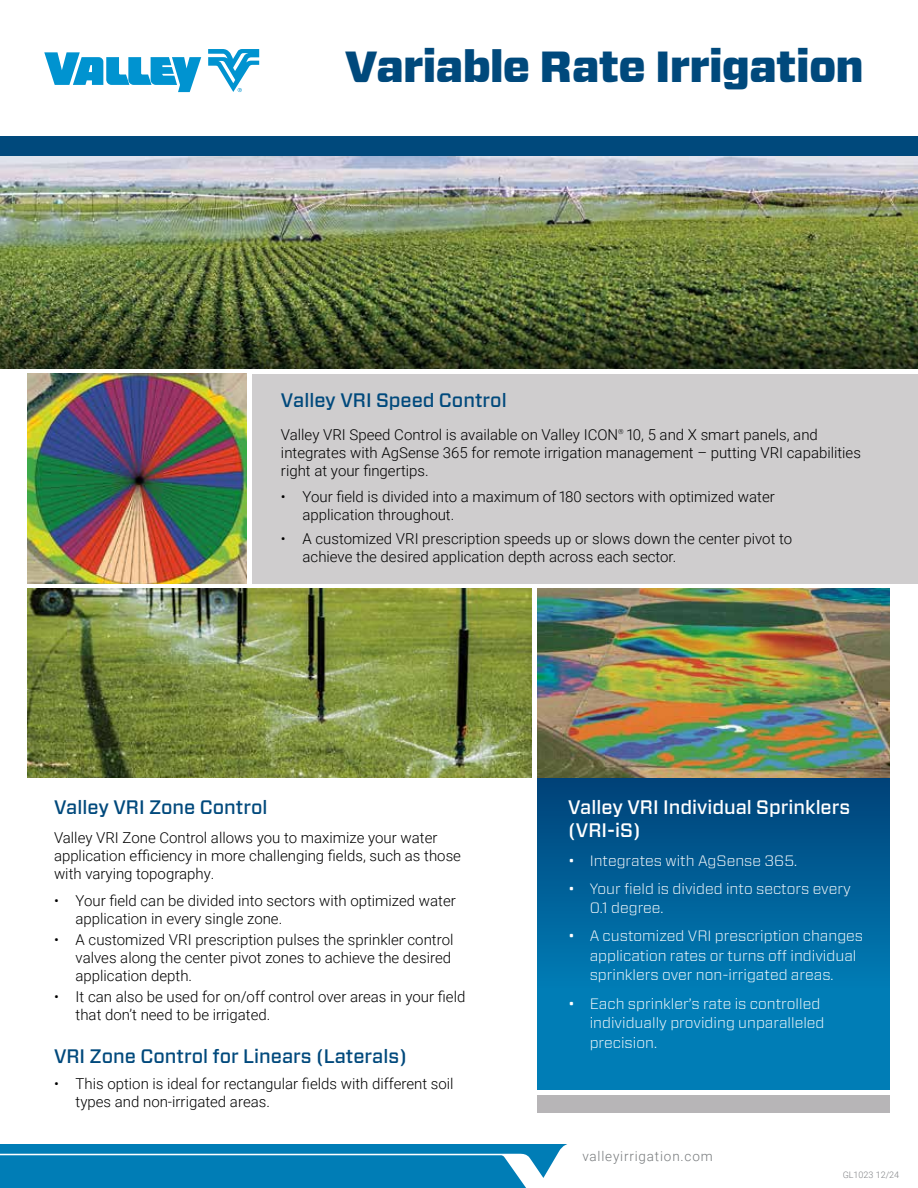
<style>
.page{position:relative;width:918px;height:1188px;background:#fff}
.page>*{position:absolute;margin:0;border:0;box-sizing:border-box;transform-origin:0 0}
.t1{font:900 43.5px "Forza";letter-spacing:-.02em;color:#00497c}
.t2{font:500 19.5px "Forza";color:#00497c}
.t3{font:500 19.5px/23.4px "Forza";color:#fff}
.t4{font:300 15px/18px "Roboto";color:#000}
.t5{font:300 15px/19.5px "Forza";color:#fff}
.t6{font:300 13.5px "Roboto";letter-spacing:.06em;color:#787b7d}
.t7{font:300 9px "Roboto";color:#808285}
</style>
<div class="page">
<svg style="left:0;top:1144px;width:567px;height:44px;background:#1688bc"></svg>
<div style="left:538px;top:778px;width:352px;height:312px;background:#007db6"></div>
<div style="left:538px;top:778px;width:352px;height:210px;background:linear-gradient(to bottom,#004178,#007cb5)"></div>
<img style="left:0;top:156px;width:918px;height:142px">
<div style="left:253px;top:374px;width:665px;height:210px;background:#cfcdce"></div>
<svg style="left:208px;top:49px;width:51px;height:43px"></svg>
<svg style="left:44px;top:52px;width:157px;height:40px"></svg>
<div style="left:0;top:137px;width:918px;height:19px;background:#00497c"></div>
<img style="left:27px;top:374px;width:220px;height:210px">
<img style="left:538px;top:588px;width:352px;height:190px">
<div style="left:538px;top:1095px;width:352px;height:18px;background:#b7b5b7"></div>
<svg style="left:0;top:298px;width:918px;height:70px;background:#3f4e27"></svg>
<img style="left:28px;top:588px;width:504px;height:190px">
<h1 class="t1" style="left:345px;top:38px;width:521px">Variable Rate Irrigation</h1>
<h2 class="t2" style="left:281px;top:387px;width:227px">Valley VRI Speed Control</h2>
<p class="t4" style="left:281px;top:425px;width:581px">Valley VRI Speed Control is available on Valley ICON<sup>®</sup> 10, 5 and X smart panels, and integrates with AgSense 365 for remote irrigation management – putting VRI capabilities right at your fingertips.</p>
<p class="t4" style="left:303px;top:487px;width:474px;text-indent:-22px">• Your field is divided into a maximum of 180 sectors with optimized water application throughout.</p>
<p class="t4" style="left:303px;top:529px;width:491px;text-indent:-22px">• A customized VRI prescription speeds up or slows down the center pivot to achieve the desired application depth across each sector.</p>
<h2 class="t2" style="left:54px;top:794px;width:215px">Valley VRI Zone Control</h2>
<p class="t4" style="left:54px;top:828px;width:409px">Valley VRI Zone Control allows you to maximize your water application efficiency in more challenging fields, such as those with varying topography.</p>
<p class="t4" style="left:76px;top:891px;width:382px;text-indent:-22px">• Your field can be divided into sectors with optimized water application in every single zone.</p>
<p class="t4" style="left:76px;top:930px;width:379px;text-indent:-22px">• A customized VRI prescription pulses the sprinkler control valves along the center pivot zones to achieve the desired application depth.</p>
<p class="t4" style="left:76px;top:987px;width:391px;text-indent:-22px">• It can also be used for on/off control over areas in your field that don’t need to be irrigated.</p>
<h2 class="t2" style="left:54px;top:1043px;width:354px">VRI Zone Control for Linears (Laterals)</h2>
<p class="t4" style="left:76px;top:1075px;width:380px;text-indent:-22px">• This option is ideal for rectangular fields with different soil types and non-irrigated areas.</p>
<h2 class="t3" style="left:568px;top:796px;width:284px">Valley VRI Individual Sprinklers (VRI-iS)</h2>
<p class="t5" style="left:568px;top:850px;width:231px">• Integrates with AgSense 365.</p>
<p class="t5" style="left:590px;top:878px;width:263px;text-indent:-22px">• Your field is divided into sectors every<br>0.1 degree.</p>
<p class="t5" style="left:590px;top:926px;width:275px;text-indent:-22px">• A customized VRI prescription changes application rates or turns off individual sprinklers over non-irrigated areas.</p>
<p class="t5" style="left:590px;top:993px;width:236px;text-indent:-22px">• Each sprinkler’s rate is controlled individually providing unparalleled precision.</p>
<p class="t6" style="left:582px;top:1146px;width:132px">valleyirrigation.com</p>
<p class="t7" style="left:843px;top:1168px;width:58px">GL1023 12/24</p>
</div>
